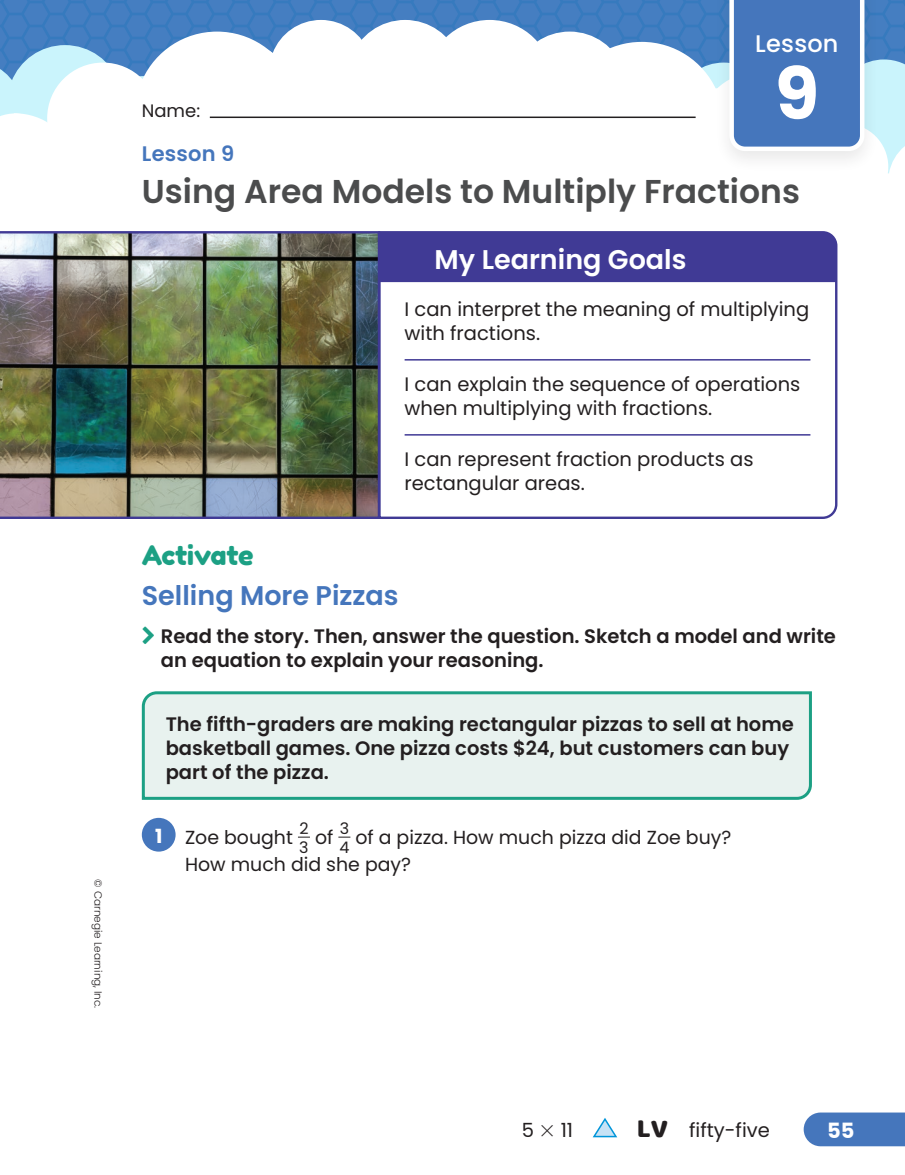
<style>
.page{position:relative;width:905px;height:1175px;background:#fff}
.page>*{position:absolute;margin:0;border:0;box-sizing:border-box;transform-origin:0 0}
.t1{font:700 72px "Poppins";color:#fff}
.t2{font:600 33px "Poppins";color:#4b4c4d}
.t3{font:600 27px "Poppins";color:#4576bc}
.t4{font:600 27px "Poppins";color:#fff}
.t5{font:27px "Fredoka One";letter-spacing:-.01em;color:#1ca084}
.t6{font:500 24px "Poppins";letter-spacing:.01em;color:#fff}
.t7{font:600 21px "Poppins";letter-spacing:.01em;color:#4576bc}
.t8{font:700 21px "Poppins";color:#fff}
.t9{font:600 19.5px/24px "Poppins";color:#231f20}
.t10{font:19.5px/24px "Poppins";color:#231f20}
.t11{font:18.9px/27px "Poppins";color:#231f20}
.t12{font:18px "Poppins";color:#231f20}
.t13{font:15.9px/19px "Poppins";color:#231f20}
.t14{font:300 10.5px "Poppins";color:#231f20}
.s1{font-weight:700;font-size:19.5px;color:#fff}
.s2{font-family:"Baloo Bhaina";font-size:27px}
</style>
<div class="page">
<svg style="left:0;top:0;width:904px;height:45px;background:#417dc0"></svg>
<svg style="left:0;top:63px;width:14px;height:53px"></svg>
<svg style="left:14px;top:32px;width:106px;height:90px"></svg>
<svg style="left:879px;top:42px;width:25px;height:132px;background:#bee4f4"></svg>
<svg style="left:120px;top:20px;width:465px;height:99px"></svg>
<svg style="left:389px;top:32px;width:325px;height:87px"></svg>
<div style="left:427px;top:20px;width:125px;height:121px;background:#fff;border-radius:50%"></div>
<div style="left:714px;top:0;width:165px;height:174px;background:#231f20;opacity:.1"></div>
<svg style="left:727px;top:0;width:139px;height:153px;background:#5a86c3"></svg>
<hr style="left:210px;top:116px;width:485px;height:2px;background:#231f20">
<svg style="left:803px;top:1112px;width:101px;height:34px;background:#4f7dbf"></svg>
<svg style="left:380px;top:231px;width:458px;height:288px"></svg>
<img style="left:0;top:231px;width:380px;height:288px">
<hr style="left:404px;top:359px;width:406px;height:1px;background:#403a95">
<hr style="left:404px;top:434px;width:406px;height:1px;background:#403a95">
<svg style="left:141px;top:691px;width:671px;height:109px;background:#dbece8"></svg>
<div style="left:142px;top:818px;width:34px;height:33px;background:#4576bc;border-radius:50%"></div>
<svg style="left:298px;top:836px;width:12px;height:1px"></svg>
<svg style="left:338px;top:836px;width:12px;height:1px"></svg>
<svg style="left:593px;top:1118px;width:24px;height:19px"></svg>
<p class="t14" style="left:104px;top:879px;width:131px;rotate:90deg">© Carnegie Learning, Inc.</p>
<p class="t12" style="left:142px;top:101px;width:60px">Name:</p>
<p class="t6" style="left:755px;top:30px;width:85px">Lesson</p>
<h1 class="t1" style="left:774px;top:52px;width:46px">9</h1>
<p class="t7" style="left:142px;top:141px;width:94px">Lesson 9</p>
<h2 class="t2" style="left:142px;top:172px;width:659px">Using Area Models to Multiply Fractions</h2>
<h3 class="t4" style="left:434px;top:244px;width:253px">My Learning Goals</h3>
<p class="t10" style="left:404px;top:297px;width:406px">I can interpret the meaning of multiplying with fractions.</p>
<p class="t10" style="left:404px;top:372px;width:397px">I can explain the sequence of operations when multiplying with fractions.</p>
<p class="t10" style="left:404px;top:447px;width:350px">I can represent fraction products as rectangular areas.</p>
<h3 class="t5" style="left:142px;top:539px;width:113px">Activate</h3>
<h3 class="t3" style="left:142px;top:580px;width:258px">Selling More Pizzas</h3>
<p class="t9" style="left:161px;top:624px;width:676px">Read the story. Then, answer the question. Sketch a model and write an equation to explain your reasoning.</p>
<p class="t9" style="left:166px;top:712px;width:629px">The fifth-graders are making rectangular pizzas to sell at home basketball games. One pizza costs $24, but customers can buy part of the pizza.</p>
<p class="t11" style="left:155px;top:824px;width:139px"><span class="s1">1</span> Zoe bought</p>
<p class="t13" style="left:299px;top:818px;width:11px">2<br>3</p>
<p class="t11" style="left:315px;top:824px;width:20px">of</p>
<p class="t13" style="left:339px;top:818px;width:12px">3<br>4</p>
<p class="t11" style="left:185px;top:824px;width:547px;text-indent:170px">of a pizza. How much pizza did Zoe buy?<br>How much did she pay?</p>
<p class="t10" style="left:521px;top:1118px;width:53px">5 ✓ 11</p>
<p class="t10" style="left:636px;top:1118px;width:135px"><span class="s2">LV</span> fifty-five</p>
<p class="t8" style="left:827px;top:1118px;width:29px">55</p>
</div>
